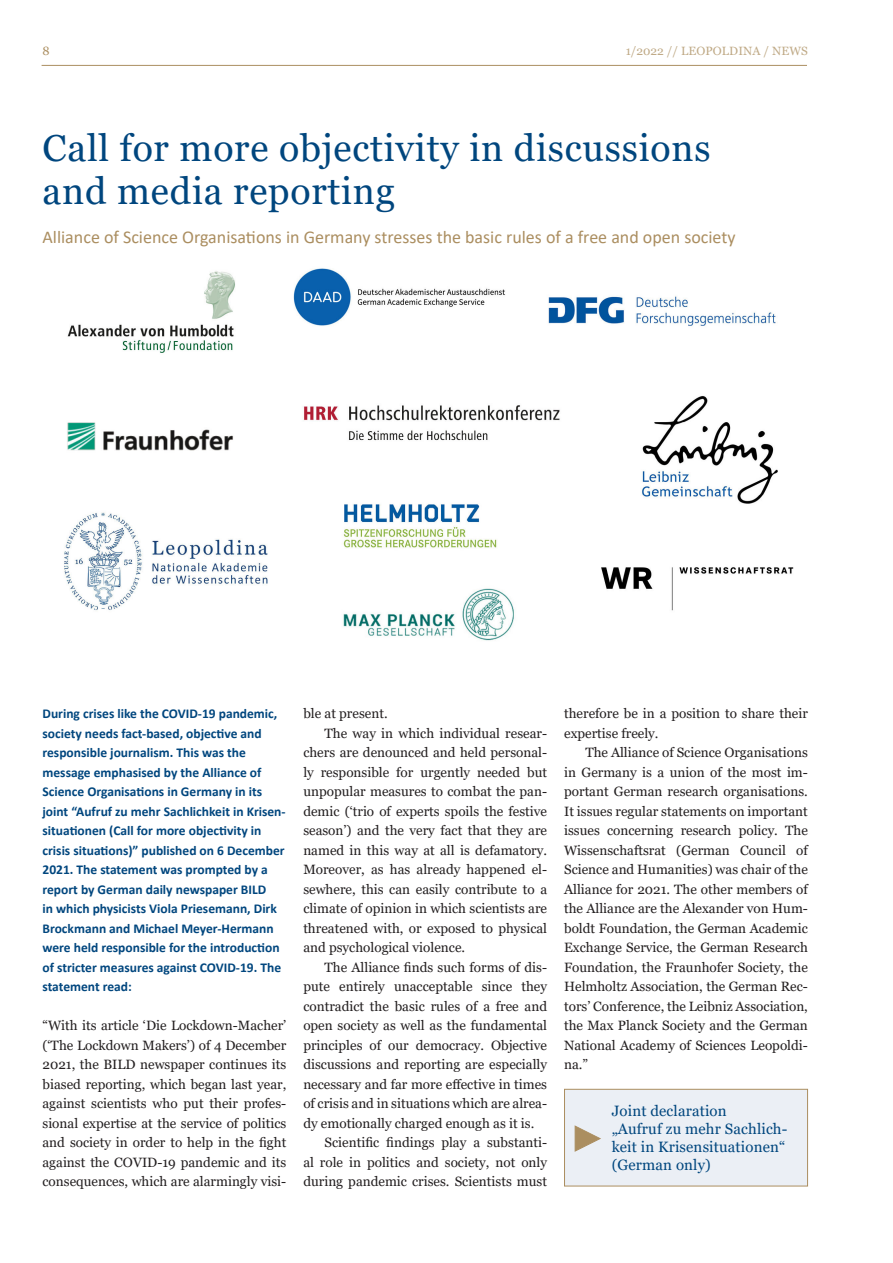
<style>
.page{position:relative;width:893px;height:1263px;background:#fff}
.page>*{position:absolute;margin:0;border:0;box-sizing:border-box;transform-origin:0 0}
.Headline_2___mittel{font:37.5px/43.5px "Georgia";letter-spacing:.02em;color:#00467e}
.t1{font:18px "Calibri";color:#ab8e60}
.t2{font:15px/18px "Georgia";letter-spacing:.01em;color:#00467e}
.Fliesstext{font:13.5px/19.5px "Georgia";color:#231f20;text-align:justify}
.t3{font:700 13.5px/19.5px "Calibri";color:#00467e}
.Fliesstext__1__Zeile{font:13.5px/19.5px "Georgia";color:#231f20;text-align:justify}
.t4{font:12px "Georgia";letter-spacing:.01em;color:#c0aa87}
.t5{font:12px "Georgia";color:#ab8e60}
</style>
<div class="page">
<hr style="left:42px;top:65px;width:765px;height:1px;background:#ab8e60">
<img style="left:64px;top:268px;width:730px;height:373px">
<div style="left:564px;top:1089px;width:243px;height:97px;background:#ebeff5"></div>
<div style="left:564px;top:1089px;width:244px;height:97px;border:1px solid #ab8e60"></div>
<svg style="left:575px;top:1125px;width:25px;height:27px"></svg>
<p class="t5" style="left:43px;top:44px;width:9px">8</p>
<p class="t4" style="left:626px;top:44px;width:184px">1/2022 // LEOPOLDINA / NEWS</p>
<p class="Headline_2___mittel" style="left:43px;top:127px;width:670px">Call for more objectivity in discussions and media reporting</p>
<p class="t1" style="left:43px;top:224px;width:695px">Alliance of Science Organisations in Germany stresses the basic rules of a free and open society</p>
<p class="t3" style="left:43px;top:704px;width:245px">During crises like the COVID-19 pandemic, society needs fact-based, objective and responsible journalism. This was the message emphasised by the Alliance of Science Organisations in Germany in its joint “Aufruf zu mehr Sachlichkeit in Krisen&shy;situationen (Call for more objectivity in crisis situations)” published on 6 December 2021. The statement was prompted by a report by German daily newspaper BILD<br>in which physicists Viola Priesemann, Dirk Brockmann and Michael Meyer-Hermann were held responsible for the introduction of stricter measures against COVID-19. The statement read:</p>
<p class="Fliesstext__1__Zeile" style="left:43px;top:1016px;width:245px">“With its article ‘Die Lockdown-Macher’ (‘The Lockdown Makers’) of 4 December 2021, the BILD newspaper continues its biased reporting, which began last year, against scientists who put their profes&shy;sional expertise at the service of politics and society in order to help in the fight against the COVID-19 pandemic and its consequences, which are alarmingly visi-</p>
<p class="Fliesstext__1__Zeile" style="left:303px;top:704px;width:86px">ble at present.</p>
<p class="Fliesstext" style="left:303px;top:724px;width:245px;text-indent:21px">The way in which individual resear&shy;chers are denounced and held personal&shy;ly responsible for urgently needed but unpopular measures to combat the pan&shy;demic (‘trio of experts spoils the festive season’) and the very fact that they are named in this way at all is defamatory.<br>Moreover, as has already happened el&shy;sewhere, this can easily contribute to a climate of opinion in which scientists are threatened with, or exposed to physical and psychological violence.</p>
<p class="Fliesstext" style="left:303px;top:958px;width:245px;text-indent:21px">The Alliance finds such forms of dis&shy;pute entirely unacceptable since they contradict the basic rules of a free and open society as well as the fundamental principles of our democracy. Objective discussions and reporting are especially necessary and far more effective in times of crisis and in situations which are alrea&shy;dy emotionally charged enough as it is.</p>
<p class="Fliesstext" style="left:303px;top:1133px;width:245px;text-indent:21px">Scientific findings play a substanti&shy;al role in politics and society, not only during pandemic crises. Scientists must</p>
<p class="Fliesstext" style="left:564px;top:704px;width:245px">therefore be in a position to share their expertise freely.</p>
<p class="Fliesstext" style="left:564px;top:743px;width:245px;text-indent:21px">The Alliance of Science Organisations in Germany is a union of the most im&shy;portant German research organisations.<br>It issues regular statements on important issues concerning research policy. The Wissenschaftsrat (German Council of Science and Humanities) was chair of the Alliance for 2021. The other members of the Alliance are the Alexander von Hum&shy;boldt Foundation, the German Academic Exchange Service, the German Research Foundation, the Fraunhofer Society, the Helmholtz Association, the German Rec&shy;tors’ Conference, the Leibniz Association, the Max Planck Society and the German National Academy of Sciences Leopoldi&shy;na.”</p>
<p class="t2" style="left:612px;top:1102px;width:177px">Joint declaration<br>„Aufruf zu mehr Sachlich&shy;keit in Krisensituationen“ (German only)</p>
</div>
